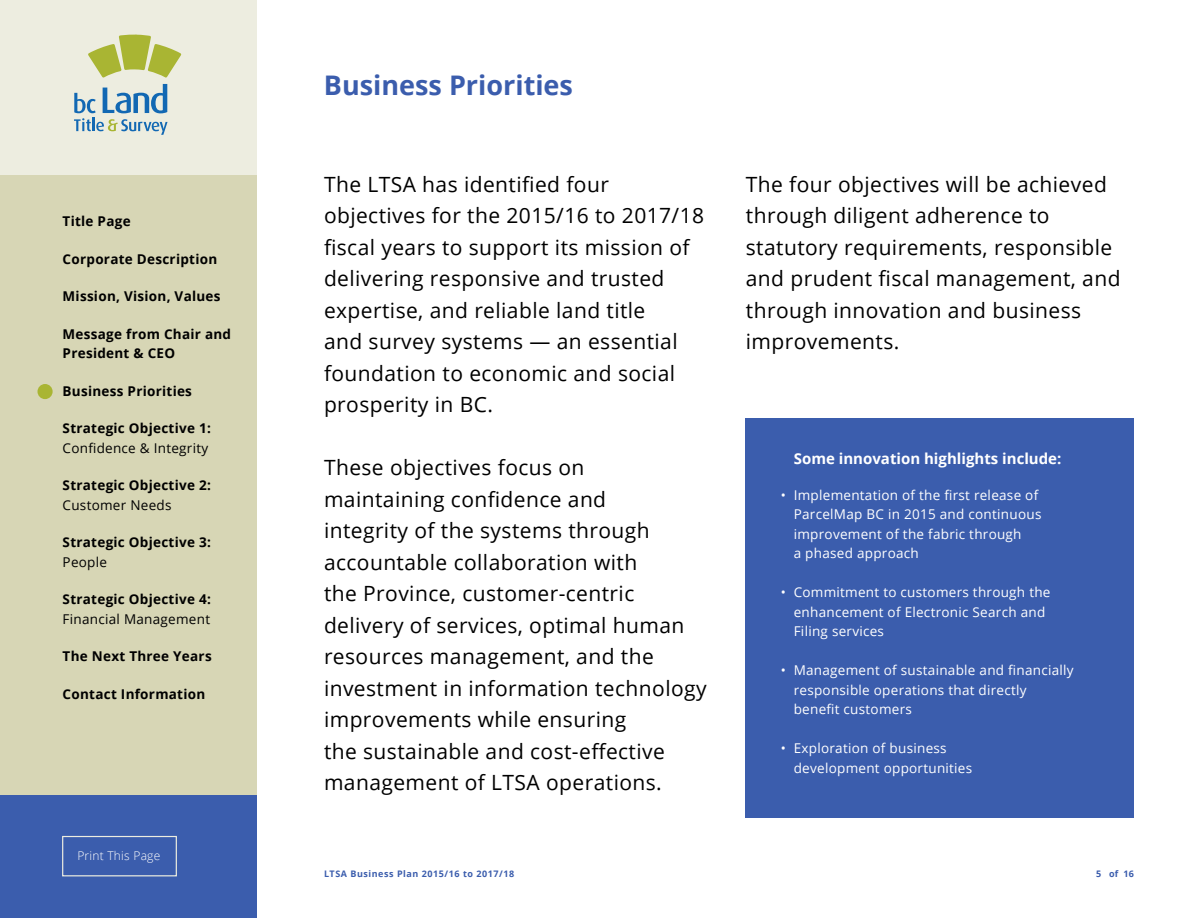
<style>
.page{position:relative;width:1188px;height:918px;background:#fff}
.page>*{position:absolute;margin:0;border:0;box-sizing:border-box;transform-origin:0 0}
.t1{font:700 27px "Open Sans";color:#3b5dad}
.t2{font:21px/31.5px "Open Sans";letter-spacing:.02em;color:#000}
.t3{font:700 15px "Open Sans";color:#fff}
.t4{font:13.5px/19.5px "Open Sans";letter-spacing:.02em;color:#fff}
.t5{font:700 13.5px/19.5px "Open Sans";letter-spacing:.02em;color:#000}
.t6{font:13.5px "Open Sans";letter-spacing:.02em;color:#000}
.t7{font:300 12px "Open Sans";letter-spacing:.02em;color:#fff}
.t8{font:700 9px "Open Sans";letter-spacing:.06em;color:#3b5dad}
</style>
<div class="page">
<div style="left:0;top:0;width:257px;height:176px;background:#edede0"></div>
<div style="left:0;top:795px;width:257px;height:123px;background:#3b5dad"></div>
<div style="left:0;top:176px;width:256px;height:619px;background:#d7d6b5"></div>
<svg style="left:74px;top:84px;width:94px;height:51px"></svg>
<svg style="left:88px;top:35px;width:93px;height:43px"></svg>
<div style="left:62px;top:836px;width:115px;height:40px;border:1px solid #edede0"></div>
<div style="left:746px;top:418px;width:388px;height:400px;background:#3b5dad"></div>
<div style="left:38px;top:384px;width:15px;height:15px;background:#a9b533;border-radius:50%"></div>
<p class="t5" style="left:63px;top:211px;width:70px">Title Page</p>
<p class="t5" style="left:63px;top:249px;width:156px">Corporate Description</p>
<p class="t5" style="left:63px;top:286px;width:159px">Mission, Vision, Values</p>
<p class="t5" style="left:63px;top:324px;width:170px">Message from Chair and<br>President &amp; CEO</p>
<p class="t5" style="left:63px;top:381px;width:131px">Business Priorities</p>
<p class="t5" style="left:63px;top:418px;width:150px">Strategic Objective 1:</p>
<p class="t6" style="left:63px;top:439px;width:147px">Confidence &amp; Integrity</p>
<p class="t5" style="left:63px;top:475px;width:150px">Strategic Objective 2:</p>
<p class="t6" style="left:63px;top:496px;width:110px">Customer Needs</p>
<p class="t5" style="left:63px;top:532px;width:150px">Strategic Objective 3:</p>
<p class="t6" style="left:63px;top:553px;width:46px">People</p>
<p class="t5" style="left:63px;top:589px;width:150px">Strategic Objective 4:</p>
<p class="t6" style="left:63px;top:610px;width:149px">Financial Management</p>
<p class="t5" style="left:63px;top:646px;width:151px">The Next Three Years</p>
<p class="t5" style="left:63px;top:684px;width:144px">Contact Information</p>
<p class="t7" style="left:77px;top:848px;width:85px">Print This Page</p>
<p class="t1" style="left:324px;top:66px;width:251px">Business Priorities</p>
<p class="t2" style="left:324px;top:168px;width:382px">The LTSA has identified four objectives for the 2015/16 to 2017/18 fiscal years to support its mission of delivering responsive and trusted expertise, and reliable land title<br>and survey systems — an essential foundation to economic and social prosperity in BC.</p>
<p class="t2" style="left:324px;top:451px;width:384px">These objectives focus on maintaining confidence and<br>integrity of the systems through accountable collaboration with<br>the Province, customer-centric delivery of services, optimal human resources management, and the investment in information technology improvements while ensuring<br>the sustainable and cost-effective management of LTSA operations.</p>
<p class="t2" style="left:746px;top:168px;width:376px">The four objectives will be achieved through diligent adherence to statutory requirements, responsible and prudent fiscal management, and through innovation and business improvements.</p>
<p class="t3" style="left:794px;top:448px;width:269px">Some innovation highlights include:</p>
<p class="t4" style="left:794px;top:485px;width:249px;text-indent:-13px">• Implementation of the first release of<br>ParcelMap BC in 2015 and continuous improvement of the fabric through<br>a phased approach</p>
<p class="t4" style="left:794px;top:582px;width:258px;text-indent:-13px">• Commitment to customers through the enhancement of Electronic Search and<br>Filing services</p>
<p class="t4" style="left:794px;top:660px;width:281px;text-indent:-13px">• Management of sustainable and financially responsible operations that directly benefit customers</p>
<p class="t4" style="left:794px;top:738px;width:180px;text-indent:-13px">• Exploration of business development opportunities</p>
<p class="t8" style="left:324px;top:868px;width:192px">LTSA Business Plan 2015/16 to 2017/18</p>
<p class="t8" style="left:1096px;top:868px;width:39px">5 of 16</p>
</div>
